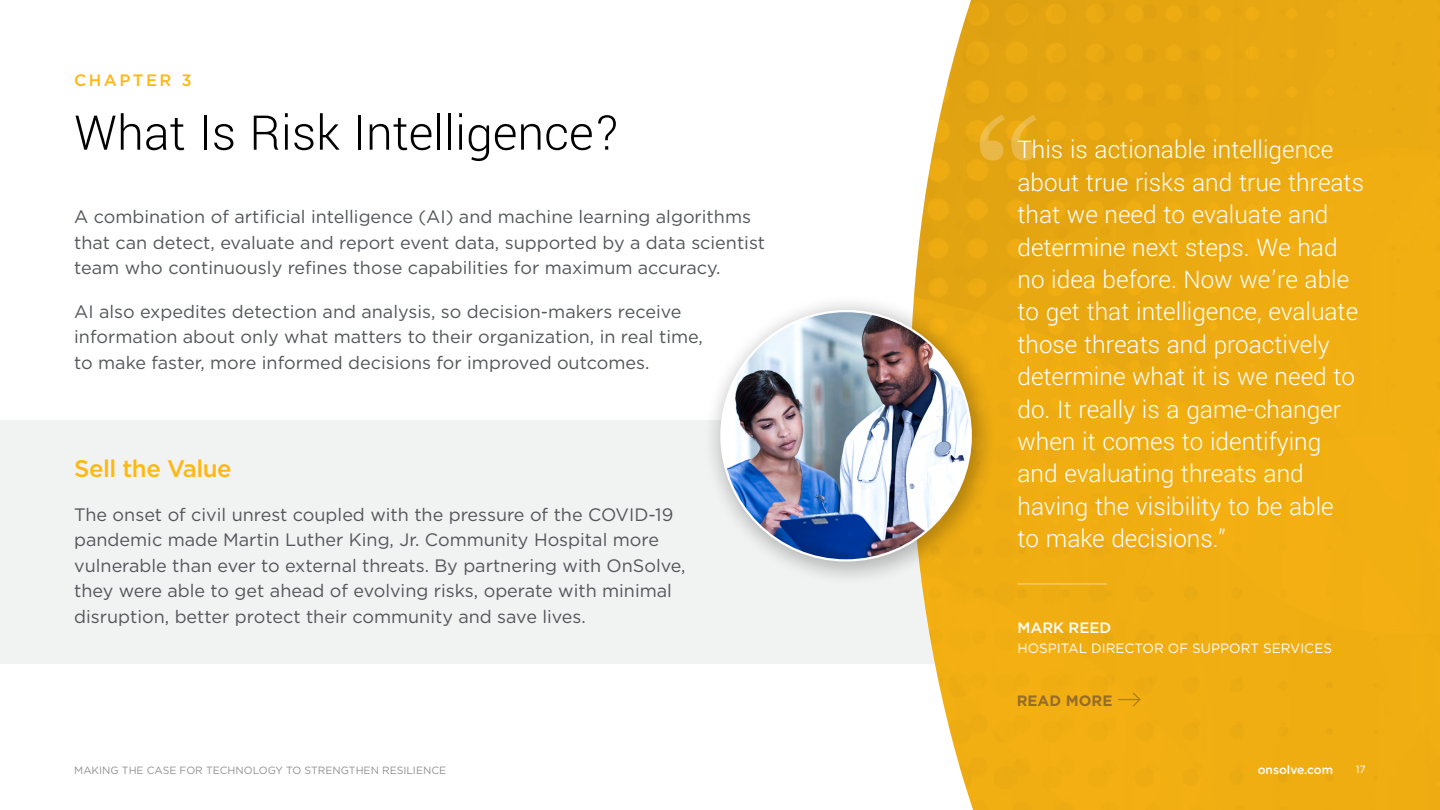
<style>
.page{position:relative;width:1440px;height:810px;background:#fff}
.page>*{position:absolute;margin:0;border:0;box-sizing:border-box;transform-origin:0 0}
.t1{font:174.45px "Georgia";color:#fff}
.t2{font:300 53.25px "Yantramanav";color:#000}
.t3{font:300 27px/32.4px "Yantramanav";color:#fff}
.t4{font:500 24px "Gotham";letter-spacing:-.02em;color:#fdb813}
.t5{font:18px/25.5px "Gotham";color:#53565a}
.t6{font:500 16.5px "Gotham";letter-spacing:.15em;color:#fdb813}
.t7{font:500 15px "Gotham";color:#fff}
.t8{font:700 15px "Gotham";color:#966c29}
.t9{font:13.5px "Gotham";color:#fff}
.t10{font:500 12px "Gotham";color:#fff}
.t11{font:10.5px "Gotham";color:#919194}
.t12{font:10.5px "Gotham";color:#fff}
</style>
<div class="page">
<div style="left:0;top:420px;width:968px;height:243px;background:#f1f2f2"></div>
<img style="left:910px;top:0;width:530px;height:810px">
<hr style="left:1017px;top:584px;width:90px;height:1px;background:#fff">
<div style="left:702px;top:292px;width:296px;height:295px;background:#000;opacity:.25"></div>
<img style="left:721px;top:311px;width:250px;height:249px;border-radius:125px">
<svg style="left:1118px;top:691px;width:24px;height:17px"></svg>
<p class="t6" style="left:74px;top:69px;width:119px">CHAPTER 3</p>
<h2 class="t2" style="left:74px;top:101px;width:548px">What Is Risk Intelligence?</h2>
<p class="t5" style="left:74px;top:204px;width:692px">A combination of artificial intelligence (AI) and machine learning algorithms that can detect, evaluate and report event data, supported by a data scientist team who continuously refines those capabilities for maximum accuracy.</p>
<p class="t5" style="left:74px;top:298px;width:630px">AI also expedites detection and analysis, so decision-makers receive information about only what matters to their organization, in real time, to make faster, more informed decisions for improved outcomes.</p>
<h3 class="t4" style="left:74px;top:453px;width:159px">Sell the Value</h3>
<p class="t5" style="left:74px;top:501px;width:613px">The onset of civil unrest coupled with the pressure of the COVID-19 pandemic made Martin Luther King, Jr. Community Hospital more vulnerable than ever to external threats. By partnering with OnSolve, they were able to get ahead of evolving risks, operate with minimal disruption, better protect their community and save lives.</p>
<h1 class="t1" style="left:973px;top:79px;width:73px">“</h1>
<p class="t3" style="left:1017px;top:134px;width:348px">This is actionable intelligence about true risks and true threats that we need to evaluate and determine next steps. We had no idea before. Now we’re able to get that intelligence, evaluate those threats and proactively determine what it is we need to do. It really is a game-changer when it comes to identifying and evaluating threats and having the visibility to be able<br>to make decisions.”</p>
<p class="t7" style="left:1017px;top:618px;width:95px">MARK REED</p>
<p class="t9" style="left:1017px;top:640px;width:316px">HOSPITAL DIRECTOR OF SUPPORT SERVICES</p>
<p class="t8" style="left:1017px;top:690px;width:97px">READ MORE</p>
<p class="t11" style="left:74px;top:763px;width:373px">MAKING THE CASE FOR TECHNOLOGY TO STRENGTHEN RESILIENCE</p>
<p class="t10" style="left:1258px;top:762px;width:77px">onsolve.com</p>
<p class="t12" style="left:1356px;top:763px;width:12px">17</p>
</div>
